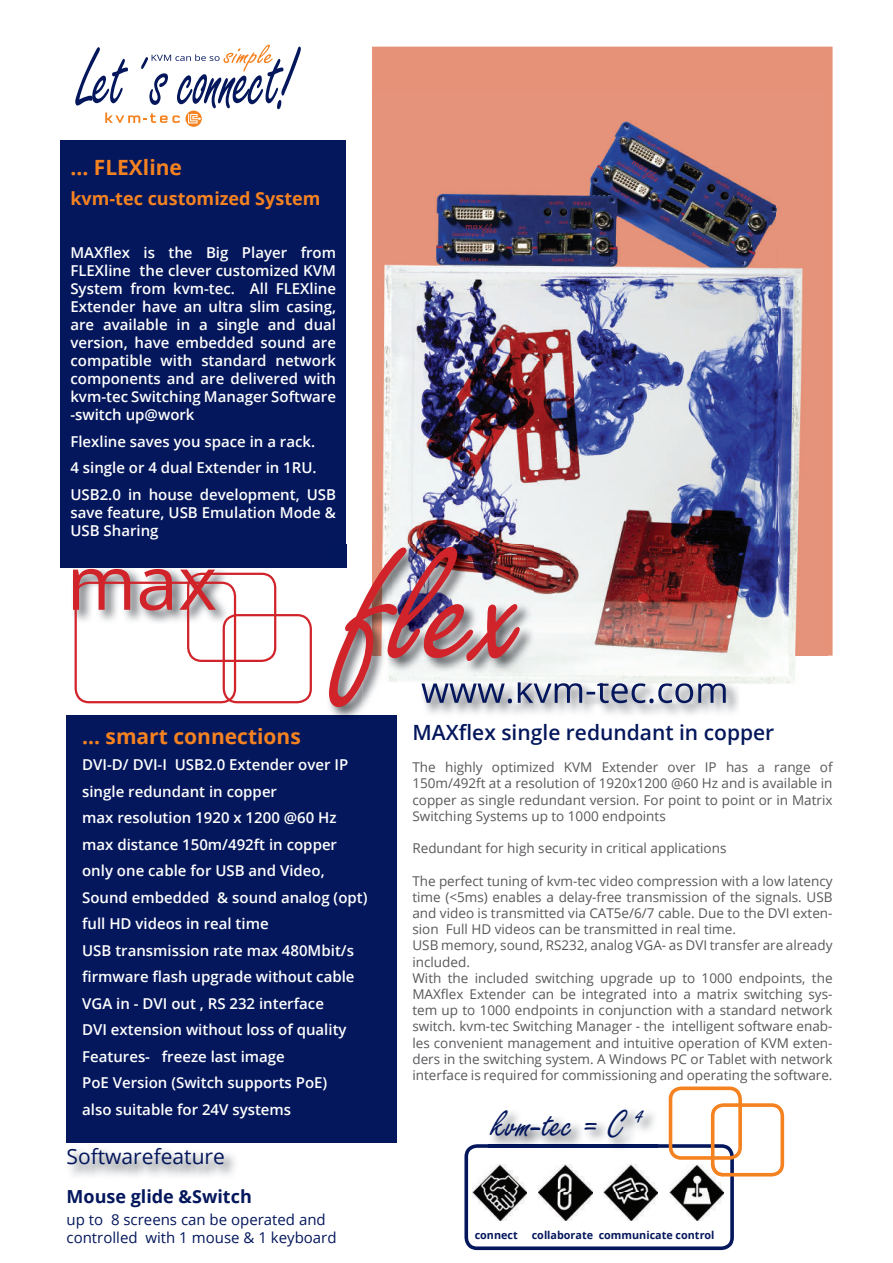
<style>
.page{position:relative;width:893px;height:1263px;background:#fff}
.page>*{position:absolute;margin:0;border:0;box-sizing:border-box;transform-origin:0 0}
.t1{font:180px "Freestyle Script";color:#d1232a}
.t2{font:75px "Open Sans";color:#d1232a}
.t3{font:40.8px "Freestyle Script";color:#04175c}
.t4{font:600 21px "Open Sans";color:#04175c}
.t5{font:700 21px "Open Sans";color:#f58220}
.t6{font:21px "Open Sans";color:#04175c}
.t7{font:700 18px "Open Sans";color:#f58220}
.t8{font:700 18px "Open Sans";color:#04175c}
.t9{font:600 15px/26.5px "Open Sans";color:#fff}
.t10{font:15px/18px "Open Sans";color:#04175c}
.t11{font:13.5px/16.2px "Open Sans";color:#57585a;text-align:justify}
.t12{font:700 10.8px "Open Sans";color:#04175c}
</style>
<div class="page">
<img style="left:534px;top:703px;width:205px;height:12px">
<div style="left:67px;top:715px;width:330px;height:427px;background:#04175c"></div>
<div style="left:60px;top:140px;width:286px;height:427px;background:#04175c"></div>
<svg style="left:75px;top:45px;width:226px;height:82px"></svg>
<div style="left:372px;top:47px;width:461px;height:609px;background:#e59279"></div>
<img style="left:70px;top:567px;width:159px;height:58px">
<div style="left:75px;top:582px;width:161px;height:121px;border:2px solid #d1232a;border-radius:14px"></div>
<div style="left:187px;top:573px;width:89px;height:89px;border:2px solid #d1232a;border-radius:14px"></div>
<div style="left:223px;top:614px;width:89px;height:89px;border:2px solid #d1232a;border-radius:14px"></div>
<img style="left:534px;top:656px;width:261px;height:47px">
<img style="left:534px;top:675px;width:192px;height:28px">
<img style="left:372px;top:92px;width:405px;height:461px">
<img style="left:777px;top:92px;width:50px;height:564px">
<img style="left:534px;top:553px;width:243px;height:103px">
<img style="left:327px;top:545px;width:207px;height:170px">
<img style="left:327px;top:545px;width:19px;height:22px">
<img style="left:363px;top:545px;width:171px;height:158px">
<img style="left:421px;top:675px;width:113px;height:28px">
<img style="left:372px;top:545px;width:162px;height:111px">
<div style="left:669px;top:1086px;width:73px;height:74px;border:4px solid #f58220;border-radius:11px"></div>
<svg style="left:464px;top:1103px;width:320px;height:147px"></svg>
<h3 class="t5" style="left:70px;top:153px;width:113px">... FLEXline</h3>
<h3 class="t7" style="left:70px;top:186px;width:252px">kvm-tec customized System</h3>
<p class="t9" style="left:70px;top:243px;width:267px;line-height:18px;text-align:justify">MAXflex is the Big Player from FLEXline the clever customized KVM System from kvm-tec. All FLEXline Extender have an ultra slim casing, are available in a single and dual version, have embedded sound are compatible with standard network components and are delivered with kvm-tec Switching Manager Software -switch up@work</p>
<p class="t9" style="left:70px;top:428px;width:267px">Flexline saves you space in a rack.<br>4 single or 4 dual Extender in 1RU.<br>USB2.0 in house development, USB</p>
<p class="t9" style="left:70px;top:503px;width:267px;line-height:18px">save feature, USB Emulation Mode &amp;<br>USB Sharing</p>
<h2 class="t2" style="left:67px;top:531px;width:152px">max</h2>
<h1 class="t1" style="left:347px;top:512px;width:180px">flex</h1>
<h3 class="t5" style="left:82px;top:721px;width:220px">... smart connections</h3>
<p class="t9" style="left:82px;top:751px;width:287px">DVI-D/ DVI-I USB2.0 Extender over IP single redundant in copper<br>max resolution 1920 x 1200 @60 Hz max distance 150m/492ft in copper only one cable for USB and Video,<br>Sound embedded &amp; sound analog (opt) full HD videos in real time<br>USB transmission rate max 480Mbit/s firmware flash upgrade without cable<br>VGA in - DVI out , RS 232 interface<br>DVI extension without loss of quality<br>Features- freeze last image<br>PoE Version (Switch supports PoE)<br>also suitable for 24V systems</p>
<h3 class="t6" style="left:67px;top:1142px;width:160px">Softwarefeature</h3>
<h3 class="t8" style="left:67px;top:1184px;width:187px">Mouse glide &amp;Switch</h3>
<p class="t10" style="left:67px;top:1210px;width:272px">up to 8 screens can be operated and controlled with 1 mouse &amp; 1 keyboard</p>
<h3 class="t4" style="left:412px;top:718px;width:363px">MAXflex single redundant in copper</h3>
<p class="t11" style="left:412px;top:759px;width:422px">The highly optimized KVM Extender over IP has a range of 150m/492ft at a resolution of 1920x1200 @60 Hz and is available in copper as single redundant version. For point to point or in Matrix Switching Systems up to 1000 endpoints</p>
<p class="t11" style="left:412px;top:840px;width:315px">Redundant for high security in critical applications</p>
<p class="t11" style="left:412px;top:872px;width:422px;text-align:left">The perfect tuning of kvm-tec video compression with a low latency time (&lt;5ms) enables a delay-free transmission of the signals. USB and video is transmitted via CAT5e/6/7 cable. Due to the DVI exten&shy;sion Full HD videos can be transmitted in real time.<br>USB memory, sound, RS232, analog VGA- as DVI transfer are already included.<br>With the included switching upgrade up to 1000 endpoints, the MAXflex Extender can be integrated into a matrix switching sys&shy;tem up to 1000 endpoints in conjunction with a standard network switch. kvm-tec Switching Manager - the intelligent software enab&shy;les convenient management and intuitive operation of KVM exten&shy;ders in the switching system. A Windows PC or Tablet with network interface is required for commissioning and operating the software.</p>
<h3 class="t3" style="left:491px;top:1102px;width:154px">kvm-tec = C <sup>4</sup></h3>
<p class="t12" style="left:475px;top:1227px;width:45px">connect</p>
<p class="t12" style="left:532px;top:1227px;width:184px">collaborate communicate control</p>
</div>
